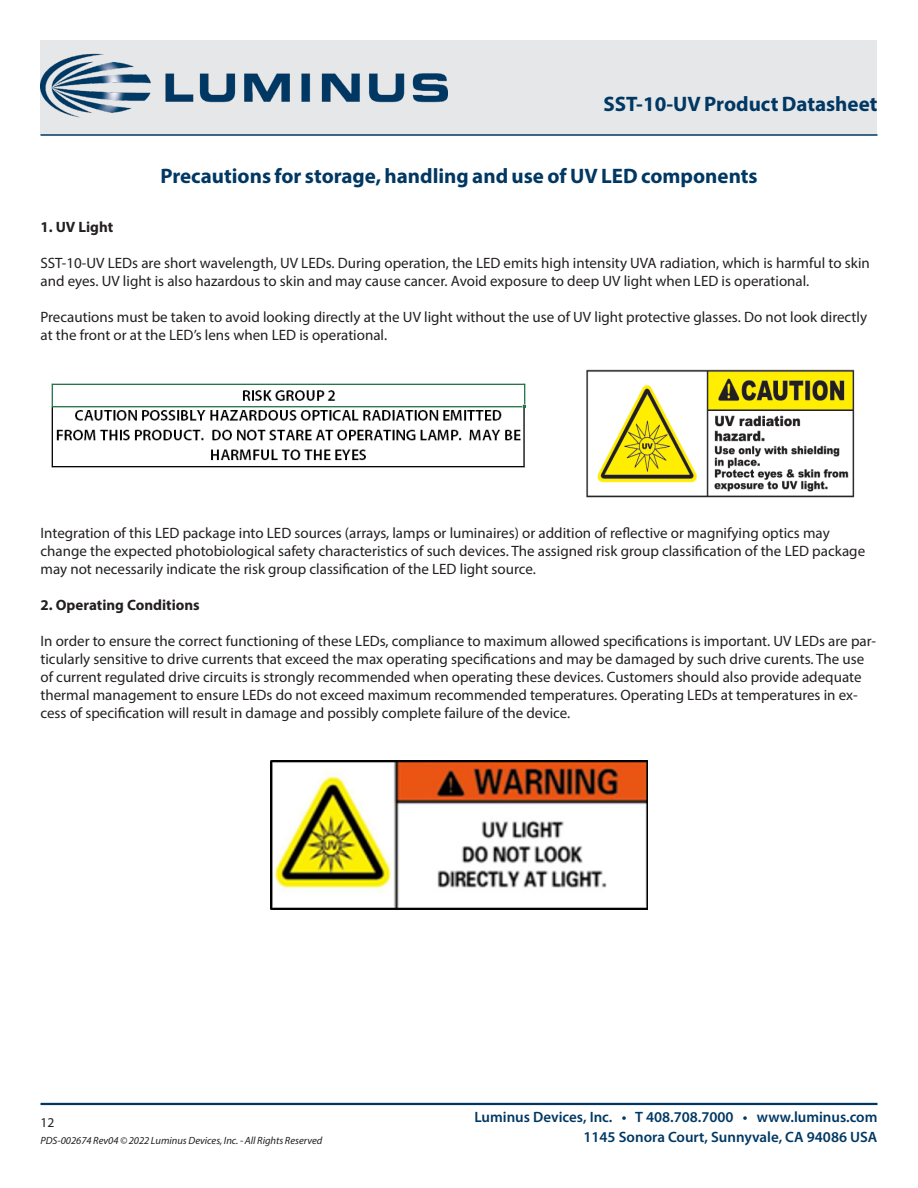
<style>
.page{position:relative;width:918px;height:1188px;background:#fff}
.page>*{position:absolute;margin:0;border:0;box-sizing:border-box;transform-origin:0 0}
.DS_Title1{font:700 21px "Myriad Pro";color:#003863}
.t1{font:15px/18px "Myriad Pro";color:#231f20}
.t2{font:600 15px "Myriad Pro";color:#003863}
.t3{font:700 15px "Myriad Pro";color:#231f20}
.zzFooterRight2{font:13.5px "Myriad Pro";color:#231f20}
.zzFooterRight1{font:italic 10.5px "Myriad Pro";color:#231f20}
</style>
<div class="page">
<div style="left:40px;top:40px;width:838px;height:95px;background:#e6e7e9"></div>
<hr style="left:40px;top:1103px;width:838px;height:2px;background:#003863">
<hr style="left:40px;top:134px;width:838px;height:2px;background:#003863">
<img style="left:40px;top:53px;width:407px;height:65px">
<img style="left:586px;top:369px;width:269px;height:129px">
<img style="left:51px;top:384px;width:474px;height:84px">
<img style="left:270px;top:761px;width:378px;height:148px">
<p class="DS_Title1" style="left:603px;top:90px;width:276px">SST-10-UV Product Datasheet</p>
<p class="DS_Title1" style="left:160px;top:162px;width:599px">Precautions for storage, handling and use of UV LED components</p>
<p class="t3" style="left:40px;top:217px;width:74px">1. UV Light</p>
<p class="t1" style="left:40px;top:253px;width:831px">SST-10-UV LEDs are short wavelength, UV LEDs. During operation, the LED emits high intensity UVA radiation, which is harmful to skin and eyes. UV light is also hazardous to skin and may cause cancer. Avoid exposure to deep UV light when LED is operational.</p>
<p class="t1" style="left:40px;top:307px;width:828px">Precautions must be taken to avoid looking directly at the UV light without the use of UV light protective glasses. Do not look directly at the front or at the LED’s lens when LED is operational.</p>
<p class="t1" style="left:40px;top:523px;width:826px">Integration of this LED package into LED sources (arrays, lamps or luminaires) or addition of reflective or magnifying optics may change the expected photobiological safety characteristics of such devices. The assigned risk group classification of the LED package may not necessarily indicate the risk group classification of the LED light source.</p>
<p class="t3" style="left:40px;top:595px;width:161px">2. Operating Conditions</p>
<p class="t1" style="left:40px;top:631px;width:837px">In order to ensure the correct functioning of these LEDs, compliance to maximum allowed specifications is important. UV LEDs are par&shy;ticularly sensitive to drive currents that exceed the max operating specifications and may be damaged by such drive curents. The use of current regulated drive circuits is strongly recommended when operating these devices. Customers should also provide adequate thermal management to ensure LEDs do not exceed maximum recommended temperatures. Operating LEDs at temperatures in ex&shy;cess of specification will result in damage and possibly complete failure of the device.</p>
<p class="zzFooterRight2" style="left:40px;top:1115px;width:15px">12</p>
<p class="zzFooterRight1" style="left:40px;top:1134px;width:283px">PDS-002674 Rev04 © 2022 Luminus Devices, Inc. - All Rights Reserved</p>
<p class="t2" style="left:474px;top:1108px;width:405px">Luminus Devices, Inc. • T 408.708.7000 • www.luminus.com</p>
<p class="t2" style="left:584px;top:1127px;width:295px">1145 Sonora Court, Sunnyvale, CA 94086 USA</p>
</div>
